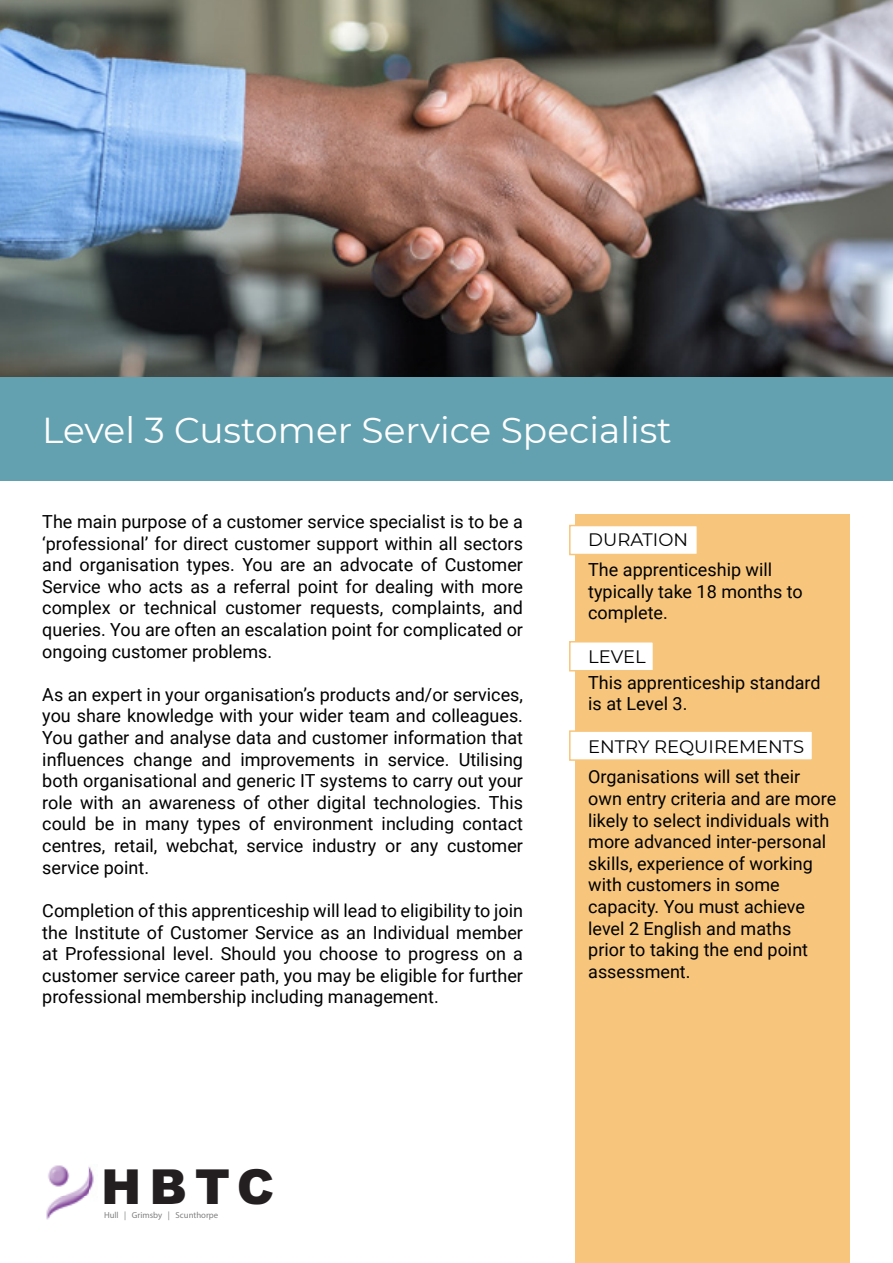
<style>
.page{position:relative;width:893px;height:1263px;background:#fff}
.page>*{position:absolute;margin:0;border:0;box-sizing:border-box;transform-origin:0 0}
.t1{font:900 48.3px "Arial";color:#231f20}
.t2{font:36px "Montserrat";color:#fff}
.t3{font:18px/21.6px "Roboto";color:#000;text-align:justify}
.t4{font:18px "Montserrat";color:#000}
.t5{font:8.7px "Myriad Pro";color:#808080}
</style>
<div class="page">
<img style="left:0;top:0;width:893px;height:377px">
<div style="left:0;top:377px;width:893px;height:103px;background:#63a1b0"></div>
<div style="left:575px;top:514px;width:275px;height:749px;background:#f7c67c"></div>
<div style="left:569px;top:730px;width:244px;height:31px;background:#fff;border:2px solid #f7c67c"></div>
<div style="left:569px;top:641px;width:85px;height:30px;background:#fff;border:2px solid #f7c67c"></div>
<div style="left:569px;top:525px;width:129px;height:30px;background:#fff;border:2px solid #f7c67c"></div>
<img style="left:46px;top:1165px;width:48px;height:55px">
<h2 class="t2" style="left:42px;top:405px;width:631px">Level 3 Customer Service Specialist</h2>
<p class="t3" style="left:42px;top:510px;width:482px">The main purpose of a customer service specialist is to be a ‘professional’ for direct customer support within all sectors and organisation types. You are an advocate of Customer Service who acts as a referral point for dealing with more complex or technical customer requests, complaints, and queries. You are often an escalation point for complicated or ongoing customer problems.</p>
<p class="t3" style="left:42px;top:683px;width:482px">As an expert in your organisation’s products and/or services, you share knowledge with your wider team and colleagues.<br>You gather and analyse data and customer information that influences change and improvements in service. Utilising both organisational and generic IT systems to carry out your role with an awareness of other digital technologies. This could be in many types of environment including contact centres, retail, webchat, service industry or any customer service point.</p>
<p class="t3" style="left:42px;top:899px;width:482px">Completion of this apprenticeship will lead to eligibility to join the Institute of Customer Service as an Individual member at Professional level. Should you choose to progress on a customer service career path, you may be eligible for further professional membership including management.</p>
<h1 class="t1" style="left:101px;top:1152px;width:175px">HBTC</h1>
<p class="t5" style="left:104px;top:1210px;width:116px">Hull | Grimsby | Scunthorpe</p>
<p class="t4" style="left:588px;top:527px;width:101px">DURATION</p>
<p class="t3" style="left:588px;top:558px;width:216px;text-align:left">The apprenticeship will typically take 18 months to complete.</p>
<p class="t4" style="left:588px;top:644px;width:59px">LEVEL</p>
<p class="t3" style="left:588px;top:671px;width:234px">This apprenticeship standard is at Level 3.</p>
<p class="t4" style="left:588px;top:734px;width:217px">ENTRY REQUIREMENTS</p>
<p class="t3" style="left:588px;top:765px;width:250px;text-align:left">Organisations will set their own entry criteria and are more likely to select individuals with more advanced inter-personal skills, experience of working with customers in some capacity. You must achieve level 2 English and maths<br>prior to taking the end point assessment.</p>
</div>
